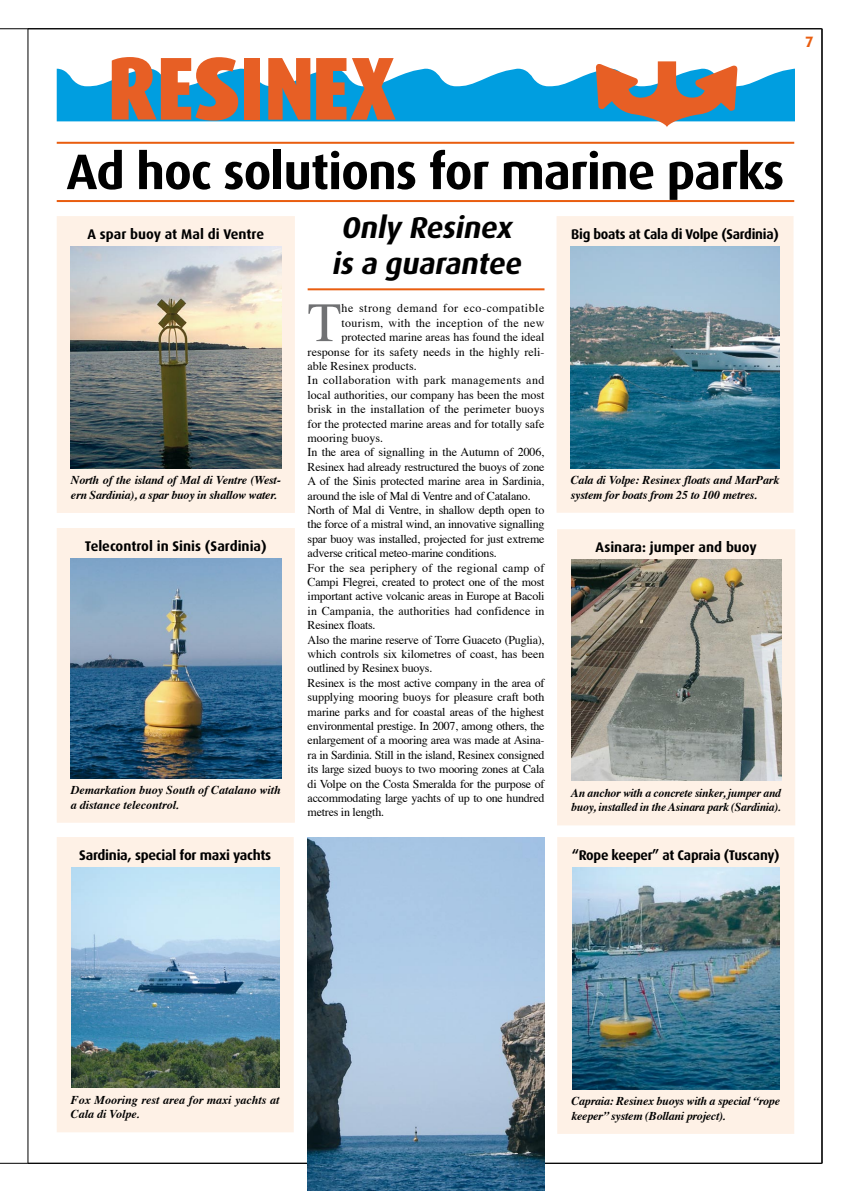
<style>
.page{position:relative;width:851px;height:1191px;background:#fff}
.page>*{position:absolute;margin:0;border:0;box-sizing:border-box;transform-origin:0 0}
.t1{font:55.5px "Times";color:#707173}
.t2{font:700 50px "Dax";letter-spacing:-.02em;color:#000}
.t3{font:italic 700 30px/36px "Dax";color:#000;text-align:center}
.t4{font:700 14px "Dax";letter-spacing:-.02em;color:#000}
.t5{font:700 14px "Dax";color:#000}
.t6{font:12px "Times";letter-spacing:-.02em;color:#000}
.t7{font:italic 700 12px/14.4px "Times";letter-spacing:-.02em;color:#000}
.t8{font:12px "Times";color:#000}
.t9{font:italic 700 12px/14.4px "Times";color:#000}
.t10{font:12px "Times";letter-spacing:.005em;color:#000}
.t11{font:12px "Times";letter-spacing:.01em;color:#000}
.t12{font:12px "Times";letter-spacing:.03em;color:#000}
.t13{font:12px "Times";letter-spacing:.015em;color:#000}
.t14{font:12px "Times";letter-spacing:.025em;color:#000}
.t15{font:12px "Times";letter-spacing:.04em;color:#000}
</style>
<div class="page">
<hr style="left:0;top:1162px;width:821px;height:1px;background:#000">
<hr style="left:0;top:28px;width:821px;height:1px;background:#000">
<hr style="left:821px;top:29px;width:1px;height:1134px;background:#000">
<hr style="left:28px;top:28px;width:794px;height:1px;background:#000">
<hr style="left:28px;top:29px;width:1px;height:1134px;background:#000">
<svg style="left:57px;top:57px;width:737px;height:70px"></svg>
<hr style="left:57px;top:142px;width:737px;height:2px;background:#e95d0f">
<hr style="left:57px;top:200px;width:737px;height:2px;background:#e95d0f">
<img style="left:307px;top:837px;width:237px;height:354px">
<div style="left:57px;top:216px;width:238px;height:297px;background:#fef1e6"></div>
<img style="left:70px;top:247px;width:211px;height:221px">
<hr style="left:307px;top:288px;width:237px;height:2px;background:#e95d0f">
<div style="left:57px;top:528px;width:238px;height:294px;background:#fef1e6"></div>
<img style="left:70px;top:558px;width:211px;height:220px">
<div style="left:557px;top:529px;width:238px;height:296px;background:#fef1e6"></div>
<img style="left:571px;top:560px;width:210px;height:220px">
<div style="left:556px;top:216px;width:237px;height:297px;background:#fef1e6"></div>
<img style="left:570px;top:247px;width:209px;height:221px">
<div style="left:57px;top:837px;width:237px;height:295px;background:#fef1e6"></div>
<img style="left:71px;top:867px;width:208px;height:220px">
<div style="left:557px;top:837px;width:237px;height:296px;background:#fef1e6"></div>
<img style="left:572px;top:867px;width:207px;height:222px">
<h2 class="t2" style="left:67px;top:144px;width:719px">Ad hoc solutions for marine parks</h2>
<p class="t5" style="left:88px;top:226px;width:178px">A spar buoy at Mal di Ventre</p>
<h3 class="t3" style="left:331px;top:210px;width:196px">Only Resinex is a guarantee</h3>
<p class="t4" style="left:571px;top:226px;width:209px">Big boats at Cala di Volpe (Sardinia)</p>
<p class="t7" style="left:71px;top:472px;width:211px">North of the island of Mal di Ventre (West&shy;ern Sardinia), a spar buoy in shallow water.</p>
<p class="t5" style="left:85px;top:538px;width:183px">Telecontrol in Sinis (Sardinia)</p>
<p class="t9" style="left:71px;top:782px;width:211px">Demarkation buoy South of Catalano with a distance telecontrol.</p>
<h1 class="t1" style="left:307px;top:270px;width:35px">T</h1>
<p class="t15" style="left:341px;top:297px;width:204px">he strong demand for eco-compatible</p>
<p class="t14" style="left:341px;top:311px;width:204px">tourism, with the inception of the new</p>
<p class="t8" style="left:341px;top:326px;width:204px">protected marine areas has found the ideal</p>
<p class="t10" style="left:307px;top:340px;width:238px">response for its safety needs in the highly reli-</p>
<p class="t8" style="left:307px;top:355px;width:110px">able Resinex products.</p>
<p class="t12" style="left:307px;top:369px;width:238px">In collaboration with park managements and</p>
<p class="t8" style="left:307px;top:383px;width:238px">local authorities, our company has been the most</p>
<p class="t11" style="left:307px;top:398px;width:238px">brisk in the installation of the perimeter buoys</p>
<p class="t8" style="left:307px;top:412px;width:238px">for the protected marine areas and for totally safe</p>
<p class="t8" style="left:307px;top:427px;width:77px">mooring buoys.</p>
<p class="t6" style="left:307px;top:441px;width:238px">In the area of signalling in the Autumn of 2006,</p>
<p class="t6" style="left:307px;top:455px;width:238px">Resinex had already restructured the buoys of zone</p>
<p class="t6" style="left:307px;top:470px;width:238px">A of the Sinis protected marine area in Sardinia,</p>
<p class="t6" style="left:307px;top:484px;width:224px">around the isle of Mal di Ventre and of Catalano.</p>
<p class="t6" style="left:307px;top:499px;width:238px">North of Mal di Ventre, in shallow depth open to</p>
<p class="t6" style="left:307px;top:513px;width:238px">the force of a mistral wind, an innovative signalling</p>
<p class="t6" style="left:307px;top:527px;width:238px">spar buoy was installed, projected for just extreme</p>
<p class="t6" style="left:307px;top:542px;width:190px">adverse critical meteo-marine conditions.</p>
<p class="t13" style="left:307px;top:556px;width:238px">For the sea periphery of the regional camp of</p>
<p class="t6" style="left:307px;top:571px;width:238px">Campi Flegrei, created to protect one of the most</p>
<p class="t6" style="left:307px;top:585px;width:238px">important active volcanic areas in Europe at Bacoli</p>
<p class="t10" style="left:307px;top:599px;width:238px">in Campania, the authorities had confidence in</p>
<p class="t6" style="left:307px;top:614px;width:69px">Resinex floats.</p>
<p class="t6" style="left:307px;top:628px;width:238px">Also the marine reserve of Torre Guaceto (Puglia),</p>
<p class="t6" style="left:307px;top:643px;width:238px">which controls six kilometres of coast, has been</p>
<p class="t6" style="left:307px;top:657px;width:126px">outlined by Resinex buoys.</p>
<p class="t6" style="left:307px;top:671px;width:238px">Resinex is the most active company in the area of</p>
<p class="t6" style="left:307px;top:686px;width:238px">supplying mooring buoys for pleasure craft both</p>
<p class="t6" style="left:307px;top:700px;width:238px">marine parks and for coastal areas of the highest</p>
<p class="t6" style="left:307px;top:715px;width:238px">environmental prestige. In 2007, among others, the</p>
<p class="t6" style="left:307px;top:729px;width:238px">enlargement of a mooring area was made at Asina-</p>
<p class="t6" style="left:307px;top:743px;width:238px">ra in Sardinia. Still in the island, Resinex consigned</p>
<p class="t6" style="left:307px;top:758px;width:238px">its large sized buoys to two mooring zones at Cala</p>
<p class="t6" style="left:307px;top:772px;width:238px">di Volpe on the Costa Smeralda for the purpose of</p>
<p class="t6" style="left:307px;top:787px;width:238px">accommodating large yachts of up to one hundred</p>
<p class="t6" style="left:307px;top:801px;width:78px">metres in length.</p>
<p class="t7" style="left:570px;top:472px;width:210px">Cala di Volpe: Resinex floats and MarPark system for boats from 25 to 100 metres.</p>
<p class="t5" style="left:595px;top:539px;width:163px">Asinara: jumper and buoy</p>
<p class="t7" style="left:571px;top:784px;width:211px">An anchor with a concrete sinker, jumper and buoy, installed in the Asinara park (Sardinia).</p>
<p class="t4" style="left:79px;top:847px;width:193px">Sardinia, special for maxi yachts</p>
<p class="t4" style="left:571px;top:847px;width:209px">“Rope keeper” at Capraia (Tuscany)</p>
<p class="t9" style="left:71px;top:1091px;width:210px">Fox Mooring rest area for maxi yachts at<br>Cala di Volpe.</p>
<p class="t7" style="left:571px;top:1093px;width:210px">Capraia: Resinex buoys with a special “rope keeper” system (Bollani project).</p>
</div>
